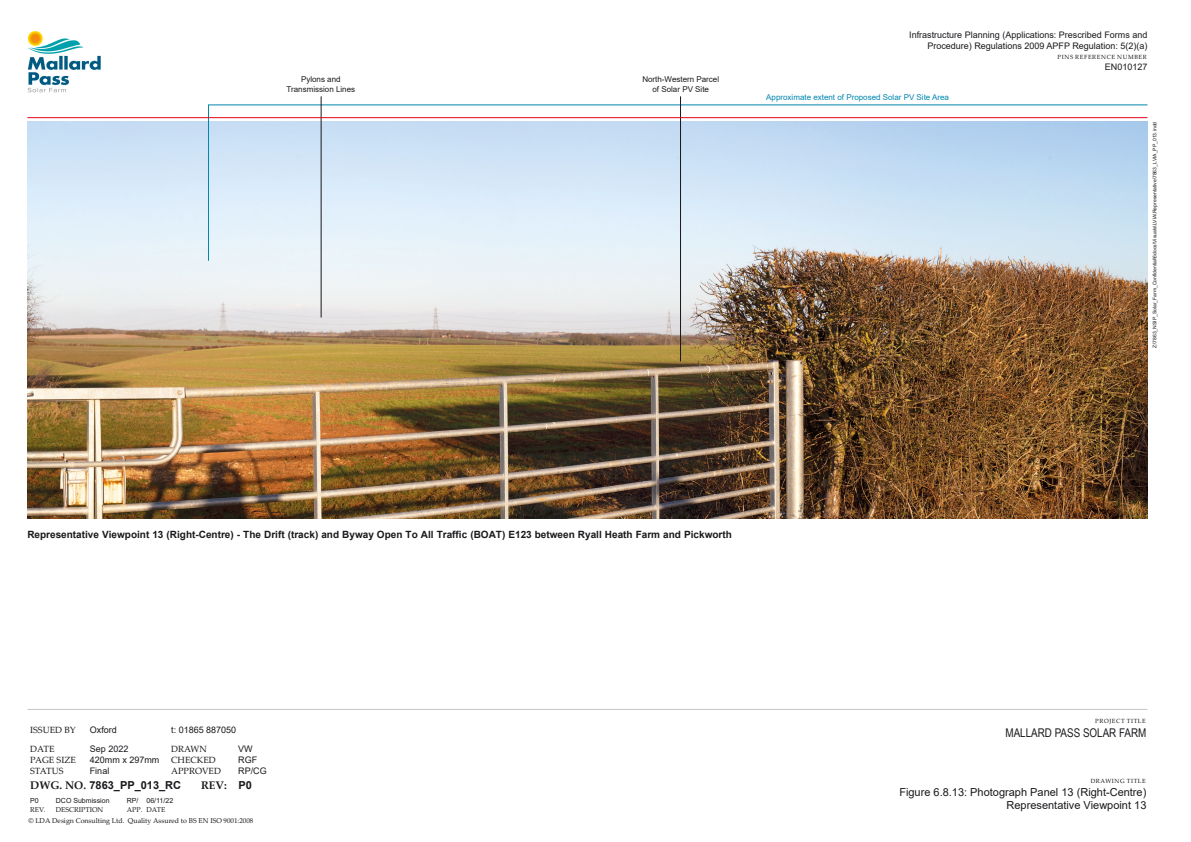
<style>
.page{position:relative;width:1191px;height:842px;background:#fff}
.page>*{position:absolute;margin:0;border:0;box-sizing:border-box;transform-origin:0 0}
.t1{font:12px "Arial Narrow";color:#1a181c}
.t2{font:11px "Arial";color:#1a181c}
.t3{font:700 11px "Arial";color:#1a181c}
.t4{font:700 11px "Palatino Linotype";color:#1a181c}
.t5{font:700 10px "Arial";color:#1a181c}
.t6{font:9px/10.8px "Arial";color:#1a181c;text-align:right}
.t7{font:9px "Palatino Linotype";color:#1a181c}
.t8{font:8px/9.6px "Arial";color:#1a181c;text-align:center}
.t9{font:8px "Arial";color:#0087b0}
.t10{font:7px "Palatino Linotype";color:#1a181c}
.t11{font:7px "Arial";color:#1a181c}
.t12{font:6px "Palatino Linotype";letter-spacing:.1em;color:#1a181c}
.t13{font:5px "Arial";color:#1a181c}
.s1{font-family:"Palatino Linotype"}
.s2{font-family:"Arial"}
</style>
<div class="page">
<hr style="left:27px;top:709px;width:1120px;height:1px;background:#c7c8ca">
<img style="left:27px;top:31px;width:74px;height:62px">
<img style="left:27px;top:122px;width:1120px;height:397px">
<svg style="left:208px;top:104px;width:940px;height:157px;background:#d3e5f4"></svg>
<hr style="left:321px;top:96px;width:1px;height:221px;background:#1a181c">
<hr style="left:680px;top:96px;width:1px;height:265px;background:#1a181c">
<hr style="left:27px;top:117px;width:1120px;height:1px;background:#e3061b">
<p class="t8" style="left:286px;top:75px;width:70px">Pylons and<br>Transmission Lines</p>
<p class="t8" style="left:642px;top:75px;width:78px">North-Western Parcel of Solar PV Site</p>
<p class="t6" style="left:909px;top:29px;width:240px">Infrastructure Planning (Applications: Prescribed Forms and<br>Procedure) Regulations 2009 APFP Regulation: 5(2)(a)</p>
<p class="t12" style="left:1057px;top:53px;width:91px">PINS REFERENCE NUMBER</p>
<p class="t6" style="left:1104px;top:61px;width:44px">EN010127</p>
<p class="t9" style="left:766px;top:92px;width:184px">Approximate extent of Proposed Solar PV Site Area</p>
<p class="t13" style="left:1151px;top:348px;width:228px;rotate:-90deg">Z:\7863_NSIP_Solar_Farm_Confidential\6docs\Visuals\LVIA\Representative\7863_LVIA_PP_013.indd</p>
<p class="t5" style="left:27px;top:527px;width:706px">Representative Viewpoint 13 (Right-Centre) - The Drift (track) and Byway Open To All Traffic (BOAT) E123 between Ryall Heath Farm and Pickworth</p>
<p class="t7" style="left:30px;top:724px;width:47px">ISSUED BY</p>
<p class="t6" style="left:90px;top:725px;width:29px">Oxford</p>
<p class="t6" style="left:171px;top:725px;width:67px">t: 01865 887050</p>
<p class="t7" style="left:30px;top:742px;width:26px">DATE</p>
<p class="t6" style="left:90px;top:743px;width:40px">Sep 2022</p>
<p class="t7" style="left:171px;top:742px;width:37px">DRAWN</p>
<p class="t6" style="left:238px;top:743px;width:16px">VW</p>
<p class="t7" style="left:30px;top:753px;width:47px">PAGE SIZE</p>
<p class="t6" style="left:90px;top:754px;width:71px">420mm x 297mm</p>
<p class="t7" style="left:171px;top:753px;width:46px">CHECKED</p>
<p class="t6" style="left:238px;top:754px;width:20px">RGF</p>
<p class="t7" style="left:30px;top:765px;width:35px">STATUS</p>
<p class="t6" style="left:90px;top:766px;width:21px">Final</p>
<p class="t7" style="left:171px;top:765px;width:51px">APPROVED</p>
<p class="t6" style="left:238px;top:766px;width:30px">RP/CG</p>
<p class="t3" style="left:30px;top:778px;width:152px"><span class="s1">DWG. NO.</span> 7863_PP_013_RC</p>
<p class="t4" style="left:201px;top:778px;width:53px">REV: <span class="s2">P0</span></p>
<p class="t11" style="left:30px;top:796px;width:10px">P0</p>
<p class="t11" style="left:56px;top:796px;width:55px">DCO Submission</p>
<p class="t11" style="left:127px;top:796px;width:48px">RP/ 06/11/22</p>
<p class="t10" style="left:30px;top:805px;width:17px">REV.</p>
<p class="t10" style="left:56px;top:805px;width:49px">DESCRIPTION</p>
<p class="t10" style="left:127px;top:805px;width:40px">APP. DATE</p>
<p class="t10" style="left:28px;top:816px;width:226px">© LDA Design Consulting Ltd. Quality Assured to BS EN ISO 9001:2008</p>
<p class="t12" style="left:1095px;top:716px;width:52px">PROJECT TITLE</p>
<h1 class="t1" style="left:1005px;top:724px;width:142px">MALLARD PASS SOLAR FARM</h1>
<p class="t12" style="left:1090px;top:777px;width:57px">DRAWING TITLE</p>
<p class="t2" style="left:899px;top:785px;width:249px">Figure 6.8.13: Photograph Panel 13 (Right-Centre)</p>
<p class="t2" style="left:1006px;top:798px;width:141px">Representative Viewpoint 13</p>
</div>
